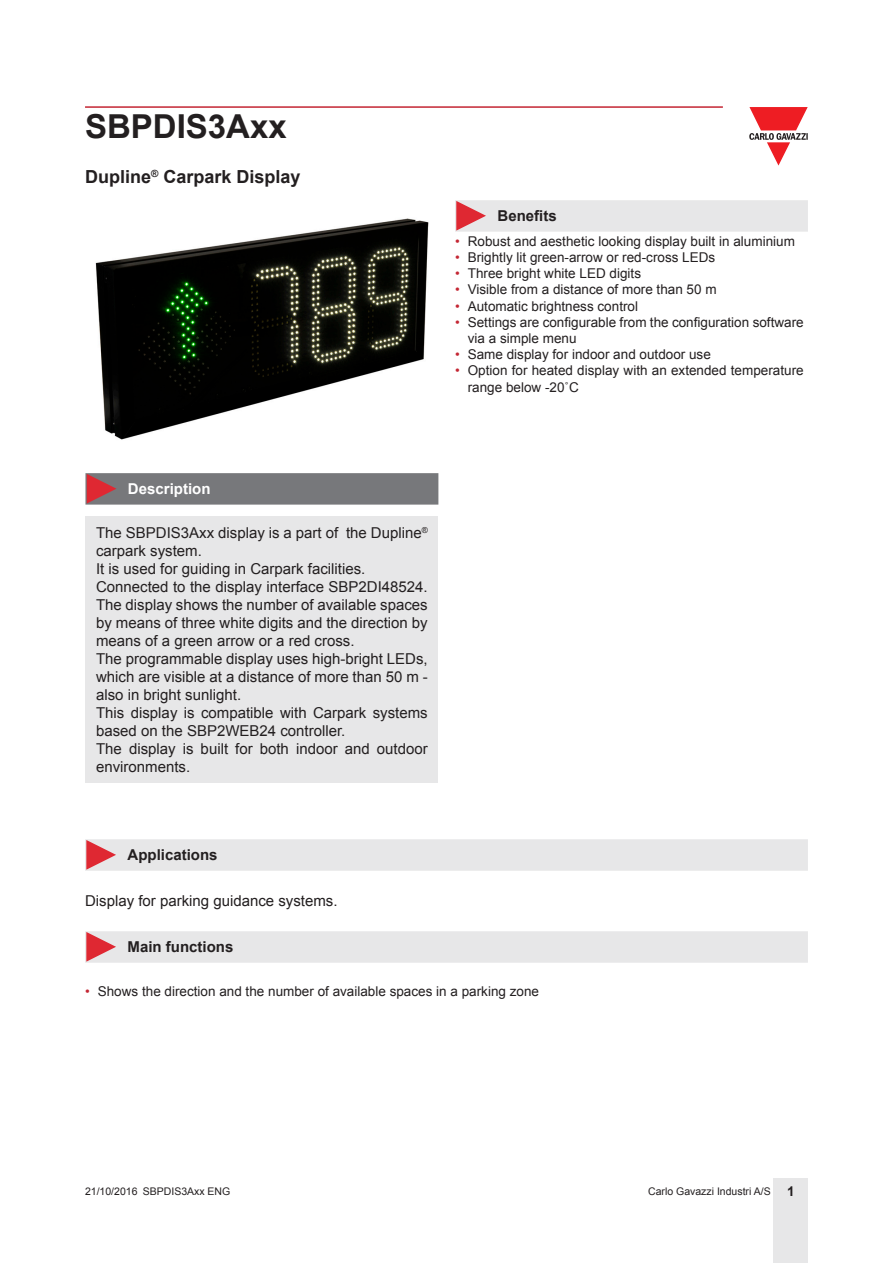
<style>
.page{position:relative;width:893px;height:1263px;background:#fff}
.page>*{position:absolute;margin:0;border:0;box-sizing:border-box;transform-origin:0 0}
.Titolo01_1PM{font:700 33px "Arial";color:#231f20}
.Titolo02{font:700 18px "Arial";color:#231f20}
.Testo{font:15px/18px "Arial";color:#231f20}
.Titolo03{font:700 15px "Arial";color:#231f20}
.Titolo04{font:700 15px "Arial";color:#fff}
.t1{font:13.5px/16.2px "Arial";color:#231f20}
.NumeroPagina{font:10.5px "Arial";color:#231f20}
.Z_CodiceProdotto{font:10.5px "Arial";color:#231f20}
.s1{color:#c42633}
.s2{font-weight:700;font-size:13.5px}
</style>
<div class="page">
<hr style="left:85px;top:106px;width:638px;height:2px;background:#c42633">
<div style="left:774px;top:1178px;width:34px;height:85px;background:#e7e7e8"></div>
<svg style="left:749px;top:107px;width:59px;height:59px"></svg>
<div style="left:85px;top:516px;width:353px;height:266px;background:#e7e7e8"></div>
<img style="left:95px;top:218px;width:334px;height:222px">
<svg style="left:85px;top:473px;width:353px;height:32px;background:#7d777a"></svg>
<div style="left:455px;top:200px;width:353px;height:32px;background:#e7e7e8"></div>
<div style="left:85px;top:839px;width:723px;height:32px;background:#e7e7e8"></div>
<div style="left:85px;top:931px;width:723px;height:32px;background:#e7e7e8"></div>
<p class="Titolo01_1PM" style="left:85px;top:104px;width:203px">SBPDIS3Axx</p>
<p class="Titolo02" style="left:85px;top:165px;width:217px">Dupline<sup>®</sup> Carpark Display</p>
<p class="Titolo03" style="left:497px;top:206px;width:61px">Benefits</p>
<p class="t1" style="left:455px;top:233px;width:341px"><span class="s1">•</span> Robust and aesthetic looking display built in aluminium</p>
<p class="t1" style="left:455px;top:249px;width:262px"><span class="s1">•</span> Brightly lit green-arrow or red-cross LEDs</p>
<p class="t1" style="left:455px;top:265px;width:188px"><span class="s1">•</span> Three bright white LED digits</p>
<p class="t1" style="left:455px;top:282px;width:263px"><span class="s1">•</span> Visible from a distance of more than 50 m</p>
<p class="t1" style="left:455px;top:298px;width:185px"><span class="s1">•</span> Automatic brightness control</p>
<p class="t1" style="left:468px;top:314px;width:337px;text-indent:-13px"><span class="s1">•</span> Settings are configurable from the configuration software via a simple menu</p>
<p class="t1" style="left:455px;top:346px;width:257px"><span class="s1">•</span> Same display for indoor and outdoor use</p>
<p class="t1" style="left:468px;top:363px;width:337px;text-indent:-13px"><span class="s1">•</span> Option for heated display with an extended temperature range below -20˚C</p>
<p class="Titolo04" style="left:128px;top:479px;width:84px">Description</p>
<p class="Testo" style="left:96px;top:524px;width:333px">The SBPDIS3Axx display is a part of the Dupline<sup>® </sup>carpark system.</p>
<p class="Testo" style="left:96px;top:560px;width:271px">It is used for guiding in Carpark facilities.</p>
<p class="Testo" style="left:96px;top:578px;width:333px;text-align:justify">Connected to the display interface SBP2DI48524.<br>The display shows the number of available spaces by means of three white digits and the direction by means of a green arrow or a red cross.</p>
<p class="Testo" style="left:96px;top:650px;width:333px;text-align:justify">The programmable display uses high-bright LEDs, which are visible at a distance of more than 50 m - also in bright sunlight.</p>
<p class="Testo" style="left:96px;top:704px;width:333px">This display is compatible with Carpark systems based on the SBP2WEB24 controller.</p>
<p class="Testo" style="left:96px;top:740px;width:333px">The display is built for both indoor and outdoor environments.</p>
<p class="Titolo03" style="left:128px;top:845px;width:92px">Applications</p>
<p class="Testo" style="left:85px;top:892px;width:254px">Display for parking guidance systems.</p>
<p class="Titolo03" style="left:128px;top:937px;width:107px">Main functions</p>
<p class="t1" style="left:85px;top:983px;width:455px"><span class="s1">•</span> Shows the direction and the number of available spaces in a parking zone</p>
<p class="Z_CodiceProdotto" style="left:85px;top:1184px;width:147px">21/10/2016 SBPDIS3Axx ENG</p>
<p class="NumeroPagina" style="left:648px;top:1184px;width:148px">Carlo Gavazzi Industri A/S <span class="s2">1</span></p>
</div>
